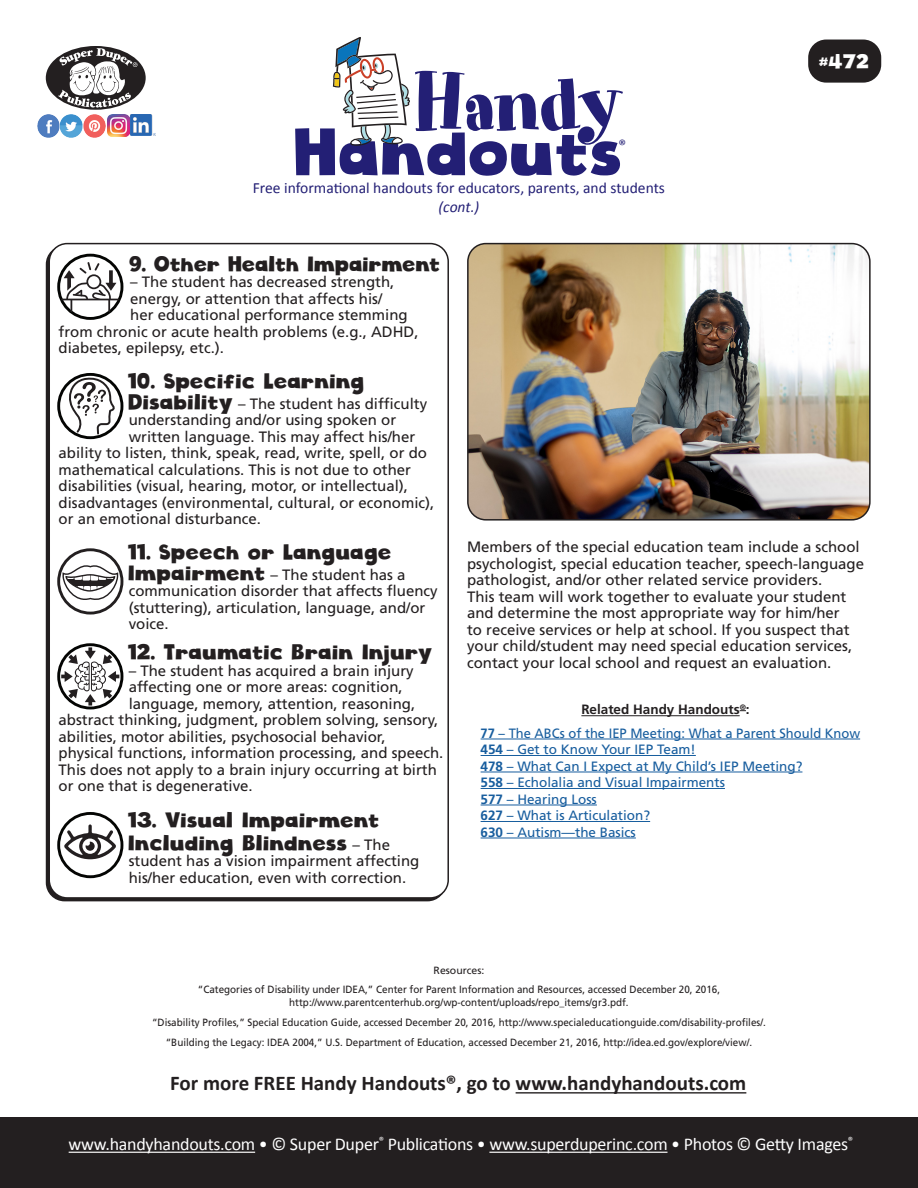
<style>
.page{position:relative;width:918px;height:1188px;background:#fff}
.page>*{position:absolute;margin:0;border:0;box-sizing:border-box;transform-origin:0 0}
.t1{font:79.2px "Art Department JNL";letter-spacing:-.03em;color:#231f75}
.t2{font:64.8px "Cloudy Witha Chanceof Love";color:#231f75}
.HH_TEXT{font:21px/22.5px "Cloudy Witha Chanceof Love";color:#231f20}
.HH_TEXT-2{font:700 21px "Calibri";color:#231f20}
.t3{font:19.5px "Cloudy Witha Chanceof Love";color:#fff}
.t4{font:18px "Calibri";letter-spacing:-.015em;color:#fff}
.t5{font:15.6px "Calibri";color:#231f75}
.t6{font:italic 15.6px "Calibri";color:#231f75}
.t7{font:15.15px "Calibri";color:#231f75}
.HH_TEXT-3{font:15px/16.5px "Frutiger";color:#231f20}
.HH_Text{font:13.5px "Frutiger";color:#175d9e}
.HH_Text-2{font:13.5px "Frutiger";color:#175d9e;scale:.96 1}
.HH_Text-3{font:700 13.5px "Frutiger";color:#231f20}
.HH_Title{font:10.5px/12.6px "Frutiger";color:#231f20;text-align:center;scale:.94 1}
.HH_Title-2{font:10.5px "Frutiger";color:#231f20}
.s1{font-family:"Cloudy Witha Chanceof Love";font-size:21px}
.s2{font-family:"Frutiger";font-size:15px}
.s3{font-weight:700}
</style>
<div class="page">
<hr style="left:581px;top:715px;width:159px;height:1px;background:#231f20">
<hr style="left:481px;top:739px;width:379px;height:1px;background:#175d9e">
<hr style="left:481px;top:755px;width:215px;height:1px;background:#175d9e">
<hr style="left:481px;top:772px;width:321px;height:1px;background:#175d9e">
<hr style="left:481px;top:788px;width:244px;height:1px;background:#175d9e">
<hr style="left:481px;top:805px;width:116px;height:1px;background:#175d9e">
<hr style="left:481px;top:821px;width:169px;height:1px;background:#175d9e">
<hr style="left:481px;top:838px;width:155px;height:1px;background:#175d9e">
<img style="left:468px;top:244px;width:400px;height:274px">
<div style="left:467px;top:243px;width:404px;height:278px;border:2px solid #231f20;border-radius:18px"></div>
<div style="left:49px;top:243px;width:400px;height:656px;border:2px solid #231f20;border-radius:18px"></div>
<div style="left:808px;top:40px;width:73px;height:43px;background:#231f20;border-radius:18px"></div>
<div style="left:46px;top:46px;width:100px;height:64px;background:#231f20;border-radius:50%"></div>
<svg style="left:58px;top:48px;width:80px;height:60px"></svg>
<img style="left:37px;top:115px;width:92px;height:22px">
<img style="left:131px;top:115px;width:24px;height:21px">
<hr style="left:516px;top:1092px;width:230px;height:2px;background:#231f20">
<div style="left:0;top:1118px;width:918px;height:70px;background:#231f20"></div>
<hr style="left:69px;top:1152px;width:186px;height:1px;background:#fff">
<hr style="left:489px;top:1152px;width:179px;height:1px;background:#fff">
<svg style="left:333px;top:37px;width:77px;height:109px"></svg>
<div style="left:57px;top:254px;width:66px;height:66px;border:3px solid #040503;border-radius:50%"></div>
<hr style="left:61px;top:299px;width:58px;height:1px;background:#231f20">
<svg style="left:64px;top:262px;width:52px;height:50px"></svg>
<div style="left:57px;top:373px;width:66px;height:66px;border:3px solid #040503;border-radius:50%"></div>
<svg style="left:66px;top:375px;width:51px;height:63px"></svg>
<svg style="left:62px;top:562px;width:57px;height:41px"></svg>
<div style="left:57px;top:548px;width:66px;height:67px;border:3px solid #231f20;border-radius:50%"></div>
<svg style="left:61px;top:647px;width:58px;height:59px"></svg>
<div style="left:57px;top:643px;width:66px;height:66px;border:3px solid #040503;border-radius:50%"></div>
<svg style="left:64px;top:824px;width:52px;height:35px"></svg>
<div style="left:57px;top:812px;width:66px;height:66px;border:3px solid #040503;border-radius:50%"></div>
<p class="t1" style="left:412px;top:56px;width:213px">Handy</p>
<p class="t5" style="left:253px;top:177px;width:414px">Free informational handouts for educators, parents, and students</p>
<p class="t6" style="left:439px;top:196px;width:42px">(cont.)</p>
<p class="t2" style="left:296px;top:112px;width:331px">Handouts</p>
<p class="t7" style="left:618px;top:135px;width:9px">®</p>
<p class="t3" style="left:820px;top:49px;width:51px">#472</p>
<p class="HH_TEXT" style="left:130px;top:253px;width:312px">9. Other Health Impairment</p>
<p class="HH_TEXT-3" style="left:130px;top:274px;width:266px">– The student has decreased strength,</p>
<p class="HH_TEXT-3" style="left:130px;top:290px;width:254px">energy, or attention that affects his/</p>
<p class="HH_TEXT-3" style="left:130px;top:307px;width:279px">her educational performance stemming</p>
<p class="HH_TEXT-3" style="left:59px;top:323px;width:362px">from chronic or acute health problems (e.g., ADHD,</p>
<p class="HH_TEXT-3" style="left:59px;top:340px;width:167px">diabetes, epilepsy, etc.).</p>
<p class="HH_TEXT" style="left:129px;top:370px;width:238px">10. Specific Learning</p>
<p class="HH_TEXT-3" style="left:129px;top:395px;width:300px"><span class="s1">Disability</span> – The student has difficulty</p>
<p class="HH_TEXT-3" style="left:129px;top:412px;width:269px">understanding and/or using spoken or</p>
<p class="HH_TEXT-3" style="left:129px;top:428px;width:288px">written language. This may affect his/her</p>
<p class="HH_TEXT-3" style="left:59px;top:445px;width:370px">ability to listen, think, speak, read, write, spell, or do</p>
<p class="HH_TEXT-3" style="left:59px;top:461px;width:354px">mathematical calculations. This is not due to other</p>
<p class="HH_TEXT-3" style="left:59px;top:478px;width:351px">disabilities (visual, hearing, motor, or intellectual),</p>
<p class="HH_TEXT-3" style="left:59px;top:494px;width:377px">disadvantages (environmental, cultural, or economic),</p>
<p class="HH_TEXT-3" style="left:59px;top:511px;width:204px">or an emotional disturbance.</p>
<p class="HH_TEXT" style="left:129px;top:541px;width:265px">11. Speech or Language</p>
<p class="HH_TEXT-3" style="left:129px;top:566px;width:310px"><span class="s1">Impairment</span> – The student has a communication disorder that affects fluency (stuttering), articulation, language, and/or voice.</p>
<p class="HH_TEXT" style="left:129px;top:642px;width:306px">12. Traumatic Brain Injury</p>
<p class="HH_TEXT-3" style="left:129px;top:662px;width:287px">– The student has acquired a brain injury</p>
<p class="HH_TEXT-3" style="left:129px;top:679px;width:275px">affecting one or more areas: cognition,</p>
<p class="HH_TEXT-3" style="left:129px;top:695px;width:288px">language, memory, attention, reasoning,</p>
<p class="HH_TEXT-3" style="left:59px;top:712px;width:381px">abstract thinking, judgment, problem solving, sensory,</p>
<p class="HH_TEXT-3" style="left:59px;top:728px;width:329px">abilities, motor abilities, psychosocial behavior,</p>
<p class="HH_TEXT-3" style="left:59px;top:745px;width:386px">physical functions, information processing, and speech.</p>
<p class="HH_TEXT-3" style="left:59px;top:761px;width:380px">This does not apply to a brain injury occurring at birth</p>
<p class="HH_TEXT-3" style="left:59px;top:778px;width:196px">or one that is degenerative.</p>
<p class="HH_TEXT" style="left:129px;top:810px;width:263px">13. Visual Impairment<br>Including Blindness <span class="s2">– The</span></p>
<p class="HH_TEXT-3" style="left:129px;top:853px;width:292px">student has a vision impairment affecting his/her education, even with correction.</p>
<p class="HH_TEXT-3" style="left:467px;top:539px;width:398px">Members of the special education team include a school psychologist, special education teacher, speech-language pathologist, and/or other related service providers.<br>This team will work together to evaluate your student and determine the most appropriate way for him/her<br>to receive services or help at school. If you suspect that your child/student may need special education services, contact your local school and request an evaluation.</p>
<p class="HH_Text-3" style="left:581px;top:702px;width:170px">Related Handy Handouts<sup>®</sup>:</p>
<p class="HH_Text-2" style="left:481px;top:725px;width:397px"><span class="s3">77</span> – The ABCs of the IEP Meeting: What a Parent Should Know</p>
<p class="HH_Text" style="left:481px;top:742px;width:217px"><span class="s3">454</span> – Get to Know Your IEP Team!</p>
<p class="HH_Text" style="left:481px;top:758px;width:323px"><span class="s3">478</span> – What Can I Expect at My Child’s IEP Meeting?</p>
<p class="HH_Text" style="left:481px;top:775px;width:246px"><span class="s3">558</span> – Echolalia and Visual Impairments</p>
<p class="HH_Text" style="left:481px;top:791px;width:118px"><span class="s3">577</span> – Hearing Loss</p>
<p class="HH_Text" style="left:481px;top:808px;width:171px"><span class="s3">627</span> – What is Articulation?</p>
<p class="HH_Text" style="left:481px;top:824px;width:157px"><span class="s3">630</span> – Autism—the Basics</p>
<p class="HH_Title-2" style="left:434px;top:964px;width:52px">Resources:</p>
<p class="HH_Title" style="left:198px;top:983px;width:557px">“Categories of Disability under IDEA,” Center for Parent Information and Resources, accessed December 20, 2016, http://www.parentcenterhub.org/wp-content/uploads/repo_items/gr3.pdf.</p>
<p class="HH_Title" style="left:152px;top:1016px;width:654px">“Disability Profiles,” Special Education Guide, accessed December 20, 2016, http://www.specialeducationguide.com/disability-profiles/.</p>
<p class="HH_Title" style="left:166px;top:1036px;width:625px">“Building the Legacy: IDEA 2004,” U.S. Department of Education, accessed December 21, 2016, http://idea.ed.gov/explore/view/.</p>
<p class="HH_TEXT-2" style="left:170px;top:1069px;width:578px">For more FREE Handy Handouts®, go to www.handyhandouts.com</p>
<p class="t4" style="left:69px;top:1132px;width:786px">www.handyhandouts.com • © Super Duper<sup>®</sup> Publications • www.superduperinc.com • Photos © Getty Images<sup>®</sup></p>
</div>
